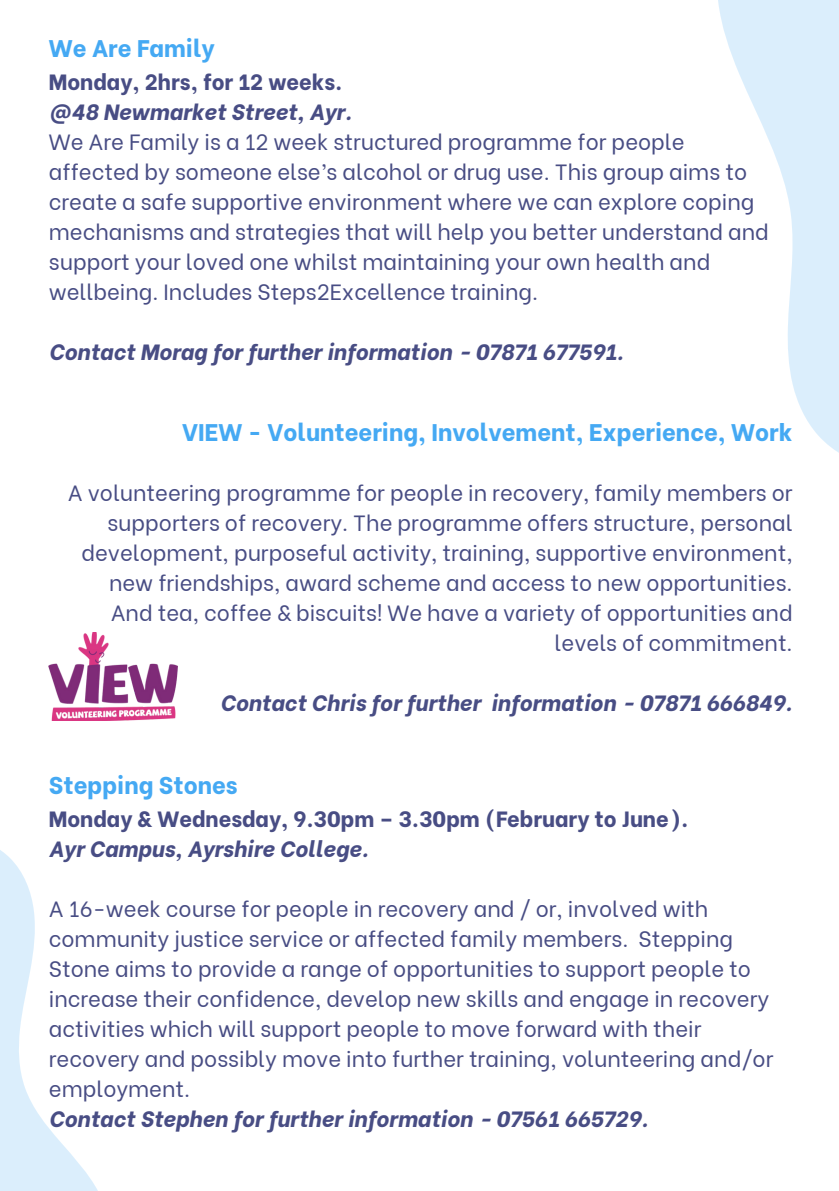
<style>
.page{position:relative;width:839px;height:1191px;background:#fff}
.page>*{position:absolute;margin:0;border:0;box-sizing:border-box;transform-origin:0 0}
.t1{font:800 24px "Be Vietnam";color:#45a9f3}
.t2{font:22px/30px "Be Vietnam";color:#484d84}
.t3{font:italic 800 22px "Be Vietnam";color:#484d84}
.t4{font:800 22px/30px "Be Vietnam";color:#484d84}
.s1{font-style:italic}
</style>
<div class="page">
<img style="left:49px;top:632px;width:129px;height:89px">
<svg style="left:718px;top:0;width:120px;height:452px;fill:#dbeefc"></svg>
<svg style="left:0;top:850px;width:98px;height:341px"></svg>
<p class="t1" style="left:49px;top:29px;width:167px">We Are Family</p>
<h1 class="t4" style="left:49px;top:65px;width:295px">Monday, 2hrs, for 12 weeks.</h1>
<p class="t3" style="left:49px;top:94px;width:305px">@48 Newmarket Street, Ayr.</p>
<h1 class="t2" style="left:49px;top:125px;width:721px">We Are Family is a 12 week structured programme for people affected by someone else’s alcohol or drug use. This group aims to create a safe supportive environment where we can explore coping mechanisms and strategies that will help you better understand and support your loved one whilst maintaining your own health and wellbeing. Includes Steps2Excellence training.</h1>
<p class="t3" style="left:49px;top:334px;width:576px">Contact Morag for further information - 07871 677591.</p>
<p class="t1" style="left:182px;top:412px;width:612px">VIEW - Volunteering, Involvement, Experience, Work</p>
<p class="t2" style="left:68px;top:475px;width:726px;text-align:right">A volunteering programme for people in recovery, family members or supporters of recovery. The programme offers structure, personal development, purposeful activity, training, supportive environment, new friendships, award scheme and access to new opportunities.<br>And tea, coffee &amp; biscuits! We have a variety of opportunities and levels of commitment.</p>
<h1 class="t3" style="left:220px;top:684px;width:574px">Contact Chris for further information - 07871 666849.</h1>
<p class="t1" style="left:49px;top:765px;width:190px">Stepping Stones</p>
<p class="t4" style="left:49px;top:802px;width:641px">Monday &amp; Wednesday, 9.30pm – 3.30pm (February to June).<br><span class="s1">Ayr Campus, Ayrshire College.</span></p>
<p class="t2" style="left:49px;top:892px;width:726px">A 16-week course for people in recovery and / or, involved with community justice service or affected family members. Stepping Stone aims to provide a range of opportunities to support people to increase their confidence, develop new skills and engage in recovery activities which will support people to move forward with their recovery and possibly move into further training, volunteering and/or employment.</p>
<p class="t3" style="left:49px;top:1101px;width:601px">Contact Stephen for further information - 07561 665729.</p>
</div>
